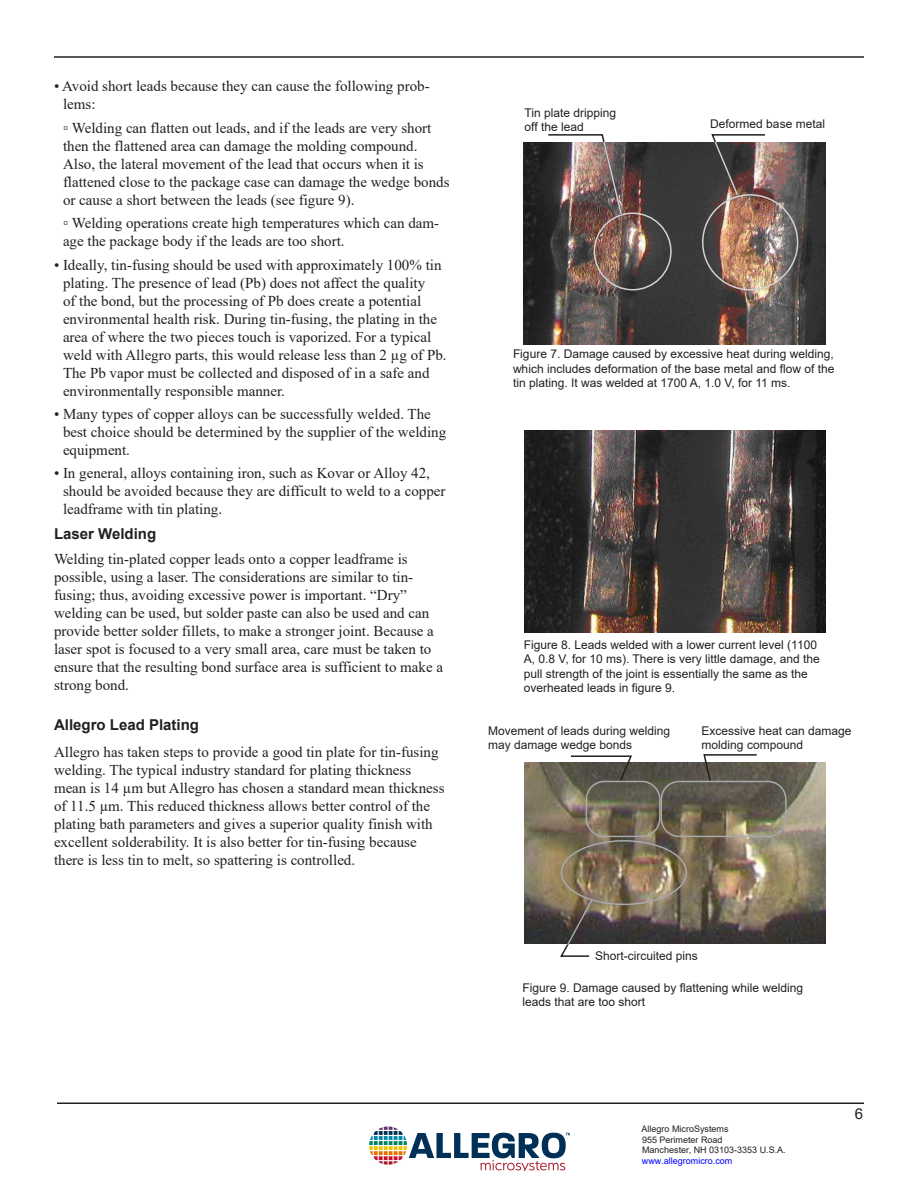
<style>
.page{position:relative;width:918px;height:1188px;background:#fff}
.page>*{position:absolute;margin:0;border:0;box-sizing:border-box;transform-origin:0 0}
.List_Bullet_Dot{font:15px/18px "Times New Roman";color:#231f20}
.Front-Heading1_Conti{font:15px/18px "Times New Roman";color:#231f20}
.Normal_-_Follow_Page{font:15px/18px "Times New Roman";color:#231f20}
.Front-Heading1_Conti-2{font:700 15px "Arial";color:#231f20}
.t1{font:15px "Arial";color:#231f20}
.Front-Caption{font:12px/14.4px "Arial";color:#231f20}
.t2{font:9px/10.8px "Arial";color:#231f20}
.t3{font:9px "Arial";color:#00f}
</style>
<div class="page">
<hr style="left:57px;top:1102px;width:807px;height:2px;background:#231f20">
<hr style="left:54px;top:56px;width:810px;height:2px;background:#231f20">
<img style="left:370px;top:1126px;width:200px;height:44px">
<img style="left:524px;top:762px;width:302px;height:181px">
<img style="left:524px;top:431px;width:301px;height:202px">
<img style="left:523px;top:142px;width:302px;height:202px">
<div style="left:594px;top:213px;width:78px;height:77px;border:2px solid #d1d2d4;border-radius:50%"></div>
<div style="left:702px;top:194px;width:96px;height:96px;border:2px solid #d1d2d4;border-radius:50%"></div>
<img style="left:547px;top:134px;width:76px;height:82px">
<img style="left:710px;top:134px;width:56px;height:63px">
<div style="left:561px;top:840px;width:126px;height:65px;border:2px solid #a8a9ad;border-radius:50%"></div>
<svg style="left:569px;top:755px;width:64px;height:28px"></svg>
<svg style="left:702px;top:754px;width:56px;height:27px"></svg>
<svg style="left:559px;top:898px;width:35px;height:59px"></svg>
<div style="left:661px;top:781px;width:126px;height:56px;border:2px solid #a8a9ad;border-radius:18px"></div>
<div style="left:586px;top:781px;width:75px;height:56px;border:2px solid #a8a9ad;border-radius:18px"></div>
<p class="List_Bullet_Dot" style="left:63px;top:77px;width:368px;text-indent:-9px">• Avoid short leads because they can cause the following prob&shy;lems:</p>
<p class="List_Bullet_Dot" style="left:63px;top:118px;width:388px">▫ Welding can flatten out leads, and if the leads are very short then the flattened area can damage the molding compound.<br>Also, the lateral movement of the lead that occurs when it is flattened close to the package case can damage the wedge bonds or cause a short between the leads (see figure 9).</p>
<p class="List_Bullet_Dot" style="left:63px;top:214px;width:378px">▫ Welding operations create high temperatures which can dam&shy;age the package body if the leads are too short.</p>
<p class="List_Bullet_Dot" style="left:63px;top:255px;width:385px;text-indent:-9px">• Ideally, tin-fusing should be used with approximately 100% tin plating. The presence of lead (Pb) does not affect the quality<br>of the bond, but the processing of Pb does create a potential environmental health risk. During tin-fusing, the plating in the area of where the two pieces touch is vaporized. For a typical weld with Allegro parts, this would release less than 2 µg of Pb.<br>The Pb vapor must be collected and disposed of in a safe and environmentally responsible manner.</p>
<p class="List_Bullet_Dot" style="left:63px;top:405px;width:385px;text-indent:-9px">• Many types of copper alloys can be successfully welded. The best choice should be determined by the supplier of the welding equipment.</p>
<p class="List_Bullet_Dot" style="left:63px;top:464px;width:384px;text-indent:-9px">• In general, alloys containing iron, such as Kovar or Alloy 42, should be avoided because they are difficult to weld to a copper leadframe with tin plating.</p>
<p class="Front-Heading1_Conti-2" style="left:54px;top:523px;width:104px">Laser Welding</p>
<p class="Front-Heading1_Conti" style="left:54px;top:549px;width:391px">Welding tin-plated copper leads onto a copper leadframe is possible, using a laser. The considerations are similar to tin&shy;fusing; thus, avoiding excessive power is important. “Dry” welding can be used, but solder paste can also be used and can provide better solder fillets, to make a stronger joint. Because a laser spot is focused to a very small area, care must be taken to ensure that the resulting bond surface area is sufficient to make a strong bond.</p>
<p class="Front-Heading1_Conti-2" style="left:54px;top:715px;width:147px">Allegro Lead Plating</p>
<p class="Normal_-_Follow_Page" style="left:54px;top:743px;width:392px">Allegro has taken steps to provide a good tin plate for tin-fusing welding. The typical industry standard for plating thickness mean is 14 µm but Allegro has chosen a standard mean thickness of 11.5 µm. This reduced thickness allows better control of the plating bath parameters and gives a superior quality finish with excellent solderability. It is also better for tin-fusing because there is less tin to melt, so spattering is controlled.</p>
<p class="Front-Caption" style="left:525px;top:105px;width:93px">Tin plate dripping off the lead</p>
<p class="Front-Caption" style="left:710px;top:117px;width:116px">Deformed base metal</p>
<p class="Front-Caption" style="left:513px;top:347px;width:323px;text-align:justify">Figure 7. Damage caused by excessive heat during welding, which includes deformation of the base metal and flow of the tin plating. It was welded at 1700 A, 1.0 V, for 11 ms.</p>
<p class="Front-Caption" style="left:524px;top:637px;width:298px">Figure 8. Leads welded with a lower current level (1100<br>A, 0.8 V, for 10 ms). There is very little damage, and the pull strength of the joint is essentially the same as the overheated leads in figure 9.</p>
<p class="Front-Caption" style="left:488px;top:723px;width:184px">Movement of leads during welding may damage wedge bonds</p>
<p class="Front-Caption" style="left:702px;top:724px;width:151px">Excessive heat can damage molding compound</p>
<p class="Front-Caption" style="left:595px;top:948px;width:104px">Short-circuited pins</p>
<p class="Front-Caption" style="left:522px;top:980px;width:282px">Figure 9. Damage caused by flattening while welding leads that are too short</p>
<p class="t2" style="left:642px;top:1123px;width:146px">Allegro MicroSystems<br>955 Perimeter Road<br>Manchester, NH 03103-3353 U.S.A.</p>
<p class="t3" style="left:642px;top:1155px;width:92px">www.allegromicro.com</p>
<p class="t1" style="left:855px;top:1103px;width:10px">6</p>
</div>
